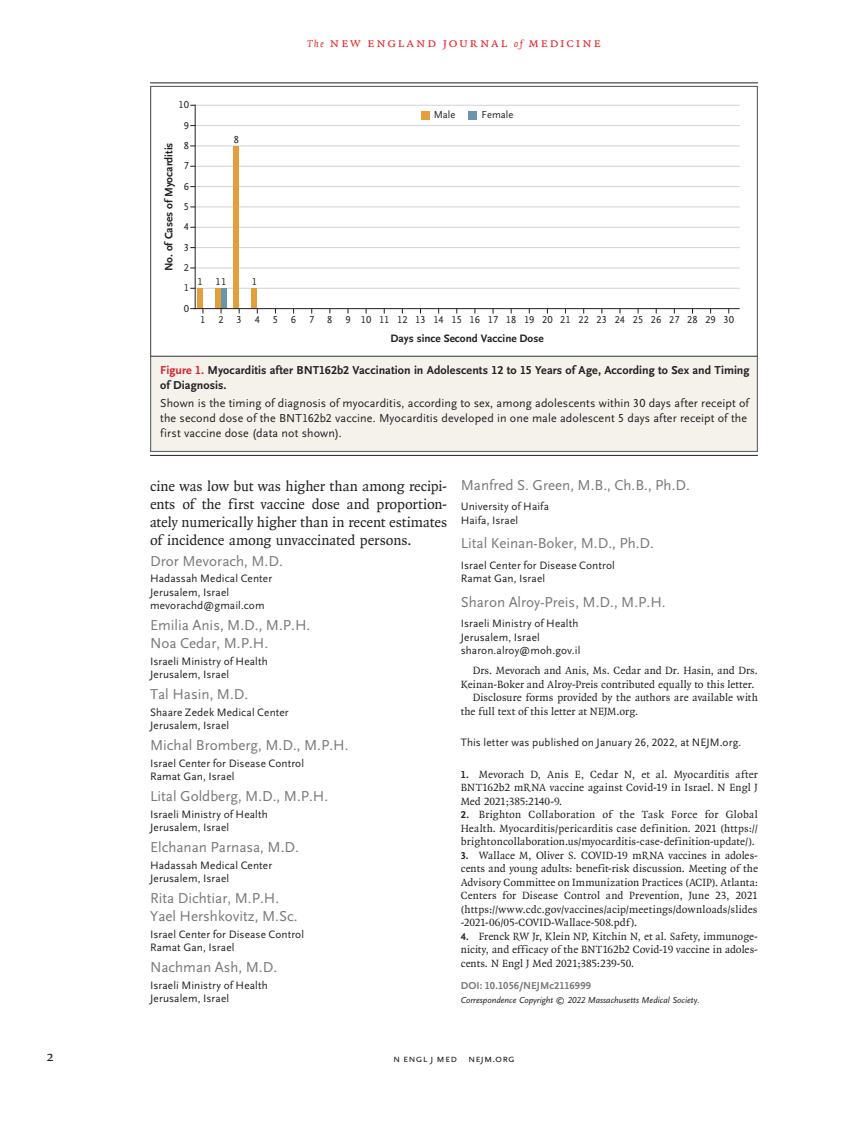
<style>
.page{position:relative;width:851px;height:1134px;background:#fff}
.page>*{position:absolute;margin:0;border:0;box-sizing:border-box;transform-origin:0 0}
.t1{font:15px/18px "OTNEJM Scala Sans LF";color:#76787b}
.t2{font:15px/18px "OTNEJM Quadraat";letter-spacing:-.005em;color:#231f20;text-align:justify}
.t3{font:14.25px "OTNEJM Quadraat Cap";color:#231f20}
.t4{font:13.5px "OTNEJM Quadraat Cap";letter-spacing:.11em;color:#ee1d23}
.t5{font:12px/15px "OTNEJM Scala Sans LF";letter-spacing:.01em;color:#231f20}
.t6{font:700 12px/15px "OTNEJM Scala Sans LF";letter-spacing:.005em;color:#231f20}
.t7{font:11.25px/13.5px "OTNEJM Quadraat";letter-spacing:.005em;color:#231f20;text-align:justify}
.t8{font:11.25px/13.5px "OTNEJM Scala Sans LF";letter-spacing:.01em;color:#231f20}
.t9{font:700 11.25px "OTNEJM Scala Sans LF";color:#231f20}
.t10{font:10.8px "OTNEJM Scala Sans LF Cap";letter-spacing:.01em;color:#231f20}
.t11{font:10.5px/20.4px "OTNEJM Scala Sans LF";color:#231f20}
.t12{font:700 10.5px "OTNEJM Scala Sans LF";letter-spacing:.01em;color:#76787b}
.t13{font:italic 9px "OTNEJM Scala Sans LF";color:#231f20}
.s1{font-family:"OTNEJM Quadraat";font-style:italic;font-size:10.5px}
.s2{color:#d1232a}
.s3{font-family:"OTNEJM Scala Sans LF";font-weight:700;font-size:10.5px}
</style>
<div class="page">
<hr style="left:150px;top:455px;width:608px;height:1px;background:#231f20">
<hr style="left:150px;top:82px;width:608px;height:1px;background:#231f20">
<div style="left:151px;top:356px;width:606px;height:95px;background:#f5f1eb"></div>
<div style="left:150px;top:356px;width:608px;height:96px;border:1px solid #636366"></div>
<svg style="left:190px;top:104px;width:550px;height:210px"></svg>
<hr style="left:195px;top:288px;width:544px;height:1px;background:#d1d2d4">
<hr style="left:195px;top:268px;width:544px;height:1px;background:#d1d2d4">
<hr style="left:195px;top:247px;width:544px;height:1px;background:#d1d2d4">
<hr style="left:195px;top:227px;width:544px;height:1px;background:#d1d2d4">
<hr style="left:195px;top:207px;width:544px;height:1px;background:#d1d2d4">
<hr style="left:195px;top:186px;width:544px;height:1px;background:#d1d2d4">
<hr style="left:195px;top:166px;width:544px;height:1px;background:#d1d2d4">
<hr style="left:195px;top:146px;width:544px;height:1px;background:#d1d2d4">
<hr style="left:195px;top:125px;width:544px;height:1px;background:#d1d2d4">
<hr style="left:195px;top:105px;width:544px;height:1px;background:#d1d2d4">
<div style="left:197px;top:289px;width:6px;height:20px;background:#e39e3e"></div>
<div style="left:215px;top:289px;width:6px;height:20px;background:#e39e3e"></div>
<div style="left:233px;top:146px;width:6px;height:163px;background:#e39e3e"></div>
<div style="left:251px;top:289px;width:6px;height:20px;background:#e39e3e"></div>
<div style="left:221px;top:289px;width:6px;height:20px;background:#6996aa"></div>
<hr style="left:195px;top:308px;width:544px;height:1px;background:#231f20">
<div style="left:421px;top:111px;width:8px;height:9px;background:#e39e3e"></div>
<div style="left:469px;top:111px;width:8px;height:9px;background:#6996aa"></div>
<hr style="left:195px;top:105px;width:1px;height:204px;background:#231f20">
<div style="left:150px;top:86px;width:608px;height:271px;border:1px solid #636366"></div>
<p class="t4" style="left:307px;top:35px;width:295px"><span class="s1">The</span> new england journal <span class="s1">of</span> medicine</p>
<p class="t11" style="left:178px;top:95px;width:12px">10</p>
<p class="t11" style="left:184px;top:136px;width:7px">8</p>
<p class="t11" style="left:184px;top:115px;width:7px">9</p>
<p class="t11" style="left:184px;top:156px;width:7px">7<br>6</p>
<p class="t11" style="left:184px;top:217px;width:7px">4<br>3</p>
<p class="t11" style="left:184px;top:278px;width:7px">1</p>
<p class="t9" style="left:163px;top:271px;width:130px;rotate:-90deg">No. of Cases of Myocarditis</p>
<p class="t11" style="left:184px;top:197px;width:7px">5</p>
<p class="t11" style="left:184px;top:258px;width:7px">2</p>
<p class="t11" style="left:184px;top:298px;width:7px">0</p>
<p class="t11" style="left:234px;top:130px;width:7px">8</p>
<p class="t11" style="left:197px;top:272px;width:31px">1 11</p>
<p class="t11" style="left:252px;top:272px;width:7px">1</p>
<p class="t11" style="left:433px;top:105px;width:23px">Male</p>
<p class="t11" style="left:481px;top:105px;width:33px">Female</p>
<p class="t11" style="left:200px;top:310px;width:535px">1 2 3 4 5 6 7 8 9 101112131415161718192021222324252627282930</p>
<p class="t9" style="left:390px;top:332px;width:155px">Days since Second Vaccine Dose</p>
<p class="t6" style="left:160px;top:363px;width:591px"><span class="s2">Figure 1.</span> Myocarditis after BNT162b2 Vaccination in Adolescents 12 to 15 Years of Age, According to Sex and Timing of Diagnosis.</p>
<p class="t5" style="left:160px;top:396px;width:590px">Shown is the timing of diagnosis of myocarditis, according to sex, among adolescents within 30 days after receipt of the second dose of the BNT162b2 vaccine. Myocarditis developed in one male adolescent 5 days after receipt of the first vaccine dose (data not shown).</p>
<h1 class="t2" style="left:150px;top:477px;width:299px">cine was low but was higher than among recipi&shy;ents of the first vaccine dose and proportion&shy;ately numerically higher than in recent estimates of incidence among unvaccinated persons.</h1>
<h1 class="t1" style="left:150px;top:552px;width:134px">Dror Mevorach, M.D.</h1>
<p class="t8" style="left:150px;top:572px;width:123px">Hadassah Medical Center<br>Jerusalem, Israel mevorachd@gmail.com</p>
<h1 class="t1" style="left:150px;top:616px;width:162px">Emilia Anis, M.D., M.P.H.<br>Noa Cedar, M.P.H.</h1>
<p class="t8" style="left:150px;top:654px;width:119px">Israeli Ministry of Health<br>Jerusalem, Israel</p>
<h1 class="t1" style="left:150px;top:685px;width:100px">Tal Hasin, M.D.</h1>
<p class="t8" style="left:150px;top:705px;width:140px">Shaare Zedek Medical Center<br>Jerusalem, Israel</p>
<h1 class="t1" style="left:150px;top:736px;width:200px">Michal Bromberg, M.D., M.P.H.</h1>
<p class="t8" style="left:150px;top:756px;width:156px">Israel Center for Disease Control<br>Ramat Gan, Israel</p>
<h1 class="t1" style="left:150px;top:787px;width:180px">Lital Goldberg, M.D., M.P.H.</h1>
<p class="t8" style="left:150px;top:807px;width:119px">Israeli Ministry of Health<br>Jerusalem, Israel</p>
<h1 class="t1" style="left:150px;top:838px;width:150px">Elchanan Parnasa, M.D.</h1>
<p class="t8" style="left:150px;top:858px;width:123px">Hadassah Medical Center<br>Jerusalem, Israel</p>
<h1 class="t1" style="left:150px;top:889px;width:149px">Rita Dichtiar, M.P.H.<br>Yael Hershkovitz, M.Sc.</h1>
<p class="t8" style="left:150px;top:927px;width:156px">Israel Center for Disease Control<br>Ramat Gan, Israel</p>
<h1 class="t1" style="left:150px;top:958px;width:129px">Nachman Ash, M.D.</h1>
<p class="t8" style="left:150px;top:978px;width:119px">Israeli Ministry of Health<br>Jerusalem, Israel</p>
<h1 class="t1" style="left:460px;top:476px;width:231px">Manfred S. Green, M.B., Ch.B., Ph.D.</h1>
<p class="t8" style="left:460px;top:500px;width:90px">University of Haifa<br>Haifa, Israel</p>
<h1 class="t1" style="left:460px;top:535px;width:195px">Lital Keinan‑Boker, M.D., Ph.D.</h1>
<p class="t8" style="left:460px;top:558px;width:156px">Israel Center for Disease Control<br>Ramat Gan, Israel</p>
<h1 class="t1" style="left:460px;top:593px;width:206px">Sharon Alroy‑Preis, M.D., M.P.H.</h1>
<p class="t8" style="left:460px;top:617px;width:121px">Israeli Ministry of Health<br>Jerusalem, Israel sharon.alroy@moh.gov.il</p>
<p class="t7" style="left:472px;top:664px;width:287px">Drs. Mevorach and Anis, Ms. Cedar and Dr. Hasin, and Drs.</p>
<p class="t7" style="left:460px;top:678px;width:295px">Keinan-Boker and Alroy-Preis contributed equally to this letter.</p>
<p class="t7" style="left:472px;top:691px;width:286px">Disclosure forms provided by the authors are available with</p>
<p class="t7" style="left:460px;top:705px;width:179px">the full text of this letter at NEJM.org.</p>
<p class="t8" style="left:460px;top:736px;width:282px">This letter was published on January 26, 2022, at NEJM.org.</p>
<p class="t7" style="left:460px;top:768px;width:298px"><span class="s3">1.</span> Mevorach D, Anis E, Cedar N, et al. Myocarditis after BNT162b2 mRNA vaccine against Covid-19 in Israel. N Engl J Med 2021;385:2140-9.</p>
<p class="t7" style="left:460px;top:808px;width:299px"><span class="s3">2.</span> Brighton Collaboration of the Task Force for Global Health. Myocarditis/pericarditis case definition. 2021 (https:// brightoncollaboration.us/myocarditis-case-definition-update/).</p>
<p class="t7" style="left:460px;top:849px;width:299px"><span class="s3">3.</span> Wallace M, Oliver S. COVID-19 mRNA vaccines in adoles&shy;cents and young adults: benefit-risk discussion. Meeting of the Advisory Committee on Immunization Practices (ACIP). Atlanta:<br>Centers for Disease Control and Prevention, June 23, 2021 (https://www.cdc.gov/vaccines/acip/meetings/downloads/slides -2021-06/05-COVID-Wallace-508.pdf).</p>
<p class="t7" style="left:460px;top:930px;width:299px"><span class="s3">4.</span> Frenck RW Jr, Klein NP, Kitchin N, et al. Safety, immunoge&shy;nicity, and efficacy of the BNT162b2 Covid-19 vaccine in adoles&shy;cents. N Engl J Med 2021;385:239-50.</p>
<p class="t12" style="left:460px;top:980px;width:132px">DOI: 10.1056/NEJMc2116999</p>
<p class="t13" style="left:460px;top:995px;width:240px">Correspondence Copyright © 2022 Massachusetts Medical Society.</p>
<p class="t3" style="left:46px;top:1048px;width:9px">2</p>
<p class="t10" style="left:393px;top:1053px;width:123px">n engl j med nejm.org</p>
</div>
